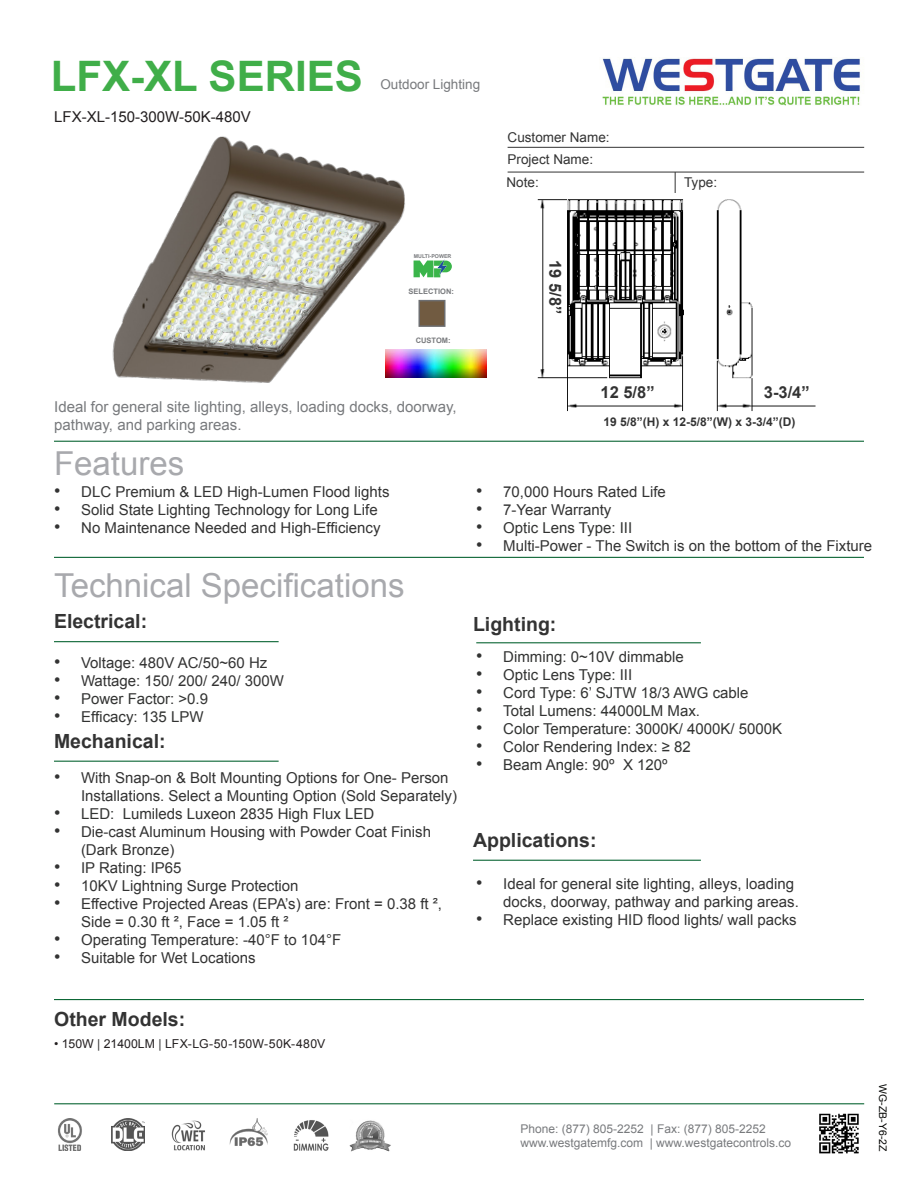
<style>
.page{position:relative;width:918px;height:1188px;background:#fff}
.page>*{position:absolute;margin:0;border:0;box-sizing:border-box;transform-origin:0 0}
.t1{font:700 42px "Arial";color:#40ae49}
.t2{font:33px "Arial";color:#a8a9ad}
.t3{font:700 19.5px "Arial";color:#333}
.t4{font:700 16.5px "Arial";color:#333}
.t5{font:15px/18px "Arial";color:#333}
.t6{font:15px "Arial";color:#323332}
.t7{font:15px/18px "Arial";color:#787a7d}
.t8{font:15px "Arial";color:#231f20}
.t9{font:13.5px "Arial";color:#333}
.t10{font:13.5px "Arial";color:#787a7d}
.t11{font:12.3px "Arial";color:#231f20}
.t12{font:12px "Arial";color:#787a7d}
.t13{font:700 12px "Arial";color:#333}
.t14{font:10.5px "Arial";color:#040503}
.t15{font:700 7.5px "Arial";color:#787a7d}
.t16{font:700 5.25px "Arial";color:#787a7d}
.s1{font-size:18px}
.s2{color:#333}
</style>
<div class="page">
<hr style="left:54px;top:441px;width:810px;height:1px;background:#0d6736">
<hr style="left:508px;top:147px;width:356px;height:1px;background:#333">
<svg style="left:675px;top:173px;width:1px;height:20px"></svg>
<hr style="left:508px;top:172px;width:356px;height:1px;background:#333">
<hr style="left:54px;top:557px;width:810px;height:1px;background:#0d6736">
<hr style="left:54px;top:641px;width:225px;height:1px;background:#0d6736">
<hr style="left:54px;top:761px;width:225px;height:1px;background:#0d6736">
<hr style="left:473px;top:860px;width:228px;height:1px;background:#0d6736">
<img style="left:602px;top:58px;width:258px;height:48px">
<img style="left:537px;top:199px;width:279px;height:213px">
<hr style="left:476px;top:642px;width:225px;height:1px;background:#0d6736">
<hr style="left:54px;top:1103px;width:810px;height:1px;background:#0d6736">
<hr style="left:54px;top:999px;width:810px;height:1px;background:#0d6736">
<img style="left:819px;top:1113px;width:40px;height:41px">
<img style="left:293px;top:1120px;width:36px;height:31px">
<img style="left:349px;top:1120px;width:42px;height:32px">
<img style="left:58px;top:1119px;width:24px;height:32px">
<img style="left:111px;top:1118px;width:33px;height:33px">
<img style="left:171px;top:1120px;width:34px;height:31px">
<img style="left:229px;top:1118px;width:39px;height:29px">
<img style="left:112px;top:136px;width:302px;height:247px">
<div style="left:796px;top:196px;width:43px;height:179px;background:#fff"></div>
<div style="left:755px;top:386px;width:64px;height:18px;background:#fff"></div>
<div style="left:591px;top:386px;width:73px;height:19px;background:#fff"></div>
<div style="left:544px;top:251px;width:18px;height:73px;background:#fff"></div>
<img style="left:386px;top:349px;width:101px;height:28px">
<div style="left:418px;top:300px;width:28px;height:27px;background:#715b41;border:2px solid #6d6e71"></div>
<svg style="left:414px;top:261px;width:38px;height:16px"></svg>
<img style="left:435px;top:259px;width:14px;height:17px">
<p class="t1" style="left:51px;top:48px;width:313px">LFX-XL SERIES</p>
<p class="t8" style="left:54px;top:107px;width:198px">LFX-XL-150-300W-50K-480V</p>
<p class="t10" style="left:380px;top:75px;width:101px">Outdoor Lighting</p>
<p class="t16" style="left:414px;top:253px;width:39px">MULTI-POWER</p>
<p class="t15" style="left:409px;top:286px;width:47px">SELECTION:</p>
<p class="t15" style="left:416px;top:335px;width:36px">CUSTOM:</p>
<p class="t7" style="left:54px;top:398px;width:404px">Ideal for general site lighting, alleys, loading docks, doorway, pathway, and parking areas.</p>
<p class="t2" style="left:54px;top:442px;width:132px">Features</p>
<p class="t9" style="left:508px;top:128px;width:104px">Customer Name:</p>
<p class="t9" style="left:508px;top:150px;width:87px">Project Name:</p>
<p class="t9" style="left:507px;top:173px;width:34px">Note:</p>
<p class="t9" style="left:684px;top:173px;width:35px">Type:</p>
<p class="t4" style="left:566px;top:260px;width:56px;rotate:90deg">19 5/8”</p>
<p class="t4" style="left:601px;top:381px;width:56px">12 5/8”</p>
<p class="t4" style="left:764px;top:381px;width:47px">3-3/4”</p>
<p class="t13" style="left:604px;top:413px;width:194px">19 5/8”(H) x 12-5/8”(W) x 3-3/4”(D)</p>
<p class="t5" style="left:54px;top:483px;width:337px"><span class="s1">•</span> DLC Premium &amp; LED High-Lumen Flood lights</p>
<p class="t5" style="left:54px;top:501px;width:325px"><span class="s1">•</span> Solid State Lighting Technology for Long Life</p>
<p class="t5" style="left:54px;top:519px;width:328px"><span class="s1">•</span> No Maintenance Needed and High-Efficiency</p>
<p class="t2" style="left:54px;top:564px;width:352px">Technical Specifications</p>
<p class="t3" style="left:54px;top:608px;width:95px">Electrical:</p>
<p class="t5" style="left:54px;top:654px;width:215px"><span class="s1">•</span> Voltage: 480V AC/50~60 Hz</p>
<p class="t5" style="left:54px;top:672px;width:231px"><span class="s1">•</span> Wattage: 150/ 200/ 240/ 300W</p>
<p class="t6" style="left:54px;top:689px;width:156px"><span class="s1">•</span> Power Factor: &gt;0.9</p>
<p class="t6" style="left:54px;top:707px;width:151px"><span class="s1">•</span> Efficacy: 135 LPW</p>
<p class="t3" style="left:54px;top:728px;width:113px">Mechanical:</p>
<p class="t5" style="left:81px;top:769px;width:378px;text-indent:-27px"><span class="s1">•</span> With Snap-on &amp; Bolt Mounting Options for One- Person<br>Installations. Select a Mounting Option (Sold Separately)</p>
<p class="t6" style="left:54px;top:804px;width:322px"><span class="s1">•</span> LED: Lumileds Luxeon 2835 High Flux LED</p>
<p class="t5" style="left:81px;top:823px;width:352px;text-indent:-27px"><span class="s1">•</span> Die-cast Aluminum Housing with Powder Coat Finish (Dark Bronze)</p>
<p class="t5" style="left:54px;top:859px;width:129px"><span class="s1">•</span> IP Rating: IP65</p>
<p class="t5" style="left:54px;top:877px;width:246px"><span class="s1">•</span> 10KV Lightning Surge Protection</p>
<p class="t5" style="left:81px;top:895px;width:363px;text-indent:-27px"><span class="s1">•</span> Effective Projected Areas (EPA’s) are: Front = 0.38 ft ²,<br>Side = 0.30 ft ², Face = 1.05 ft ²</p>
<p class="t5" style="left:54px;top:931px;width:289px"><span class="s1">•</span> Operating Temperature: -40°F to 104°F</p>
<p class="t5" style="left:54px;top:949px;width:203px"><span class="s1">•</span> Suitable for Wet Locations</p>
<p class="t5" style="left:476px;top:483px;width:191px"><span class="s1">•</span> 70,000 Hours Rated Life</p>
<p class="t5" style="left:476px;top:501px;width:137px"><span class="s1">•</span> 7-Year Warranty</p>
<p class="t6" style="left:476px;top:518px;width:157px"><span class="s1">•</span> Optic Lens Type: III</p>
<p class="t5" style="left:476px;top:537px;width:398px"><span class="s1">•</span> Multi-Power - The Switch is on the bottom of the Fixture</p>
<p class="t3" style="left:473px;top:611px;width:85px">Lighting:</p>
<p class="t6" style="left:476px;top:647px;width:209px"><span class="s1">•</span> Dimming: 0~10V dimmable</p>
<p class="t6" style="left:476px;top:665px;width:157px"><span class="s1">•</span> Optic Lens Type: III</p>
<p class="t6" style="left:476px;top:683px;width:274px"><span class="s1">•</span> Cord Type: 6’ SJTW 18/3 AWG cable</p>
<p class="t6" style="left:476px;top:701px;width:225px"><span class="s1">•</span> Total Lumens: 44000LM Max.</p>
<p class="t6" style="left:476px;top:719px;width:308px"><span class="s1">•</span> Color Temperature: 3000K/ 4000K/ 5000K</p>
<p class="t6" style="left:476px;top:737px;width:216px"><span class="s1">•</span> Color Rendering Index: ≥ 82</p>
<p class="t6" style="left:476px;top:755px;width:193px"><span class="s1">•</span> Beam Angle: 90º X 120º</p>
<p class="t3" style="left:473px;top:827px;width:125px">Applications:</p>
<p class="t5" style="left:503px;top:875px;width:297px;text-indent:-27px"><span class="s1">•</span> Ideal for general site lighting, alleys, loading docks, doorway, pathway and parking areas.</p>
<p class="t5" style="left:476px;top:911px;width:322px"><span class="s1">•</span> Replace existing HID flood lights/ wall packs</p>
<p class="t3" style="left:54px;top:1006px;width:133px">Other Models:</p>
<p class="t11" style="left:54px;top:1035px;width:273px">• 150W <span class="s2">|</span> 21400LM <span class="s2">|</span> LFX-LG-50-150W-50K-480V</p>
<p class="t12" style="left:520px;top:1121px;width:247px">Phone: (877) 805-2252 | Fax: (877) 805-2252</p>
<p class="t12" style="left:520px;top:1135px;width:272px">www.westgatemfg.com | www.westgatecontrols.co</p>
<p class="t14" style="left:890px;top:1084px;width:69px;rotate:90deg">WG-ZB-Y6-2Z</p>
</div>
